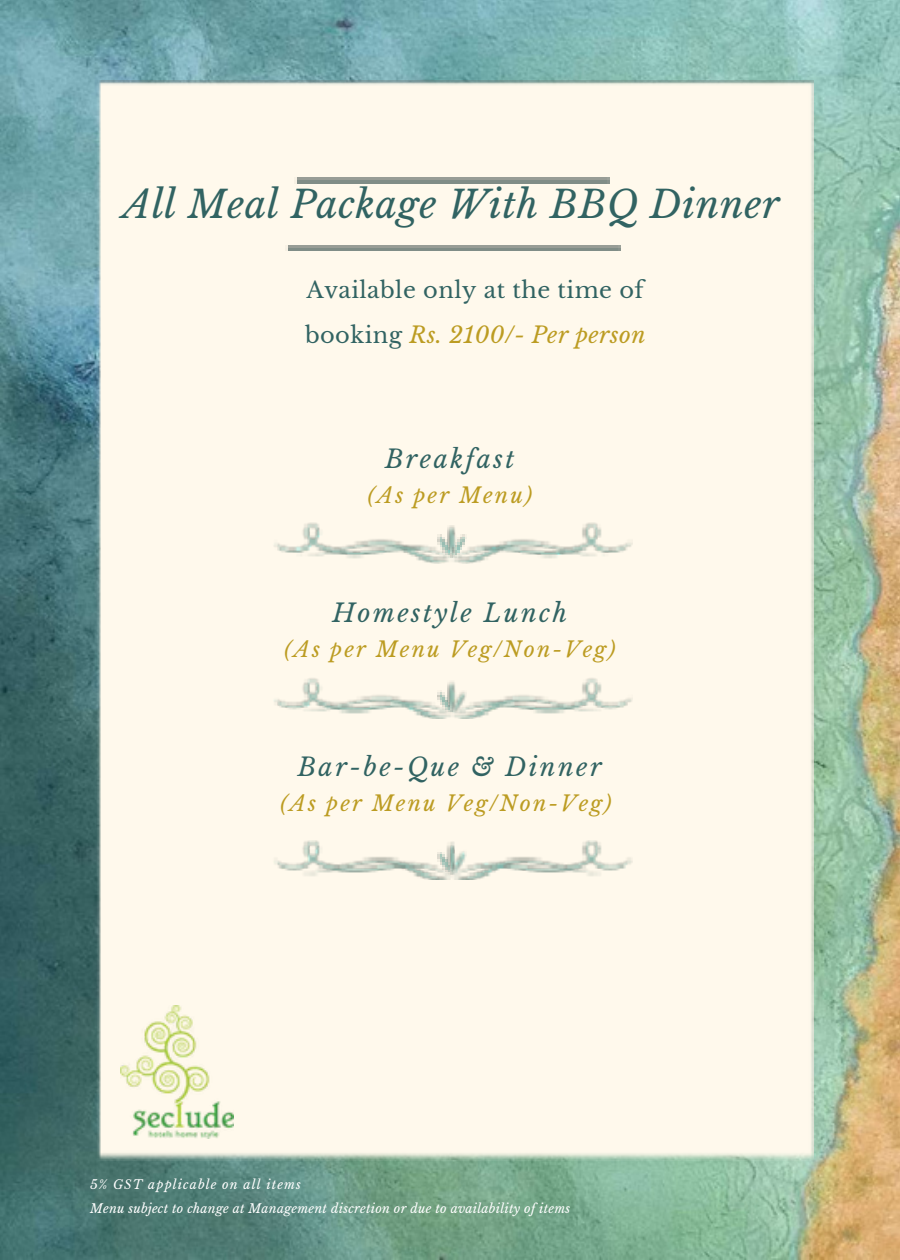
<style>
.page{position:relative;width:900px;height:1260px;background:#fff}
.page>*{position:absolute;margin:0;border:0;box-sizing:border-box;transform-origin:0 0}
.t1{font:italic 37.5px "Libre Baskerville";letter-spacing:.02em;color:#316362}
.t2{font:italic 25px "Libre Baskerville";letter-spacing:.1em;color:#316362}
.t3{font:22.5px/45px "Libre Baskerville";letter-spacing:.02em;color:#316362}
.t4{font:italic 21.25px "Libre Baskerville";letter-spacing:.1em;color:#bc9c22}
.t5{font:italic 12.5px "Libre Baskerville";letter-spacing:.02em;color:#fff}
.t6{font:italic 12.5px "Libre Baskerville";letter-spacing:.09em;color:#fff}
.s1{font-style:italic;color:#bc9c22}
</style>
<div class="page">
<img style="left:0;top:0;width:900px;height:1260px">
<div style="left:95px;top:80px;width:718px;height:1080px;background:#fff9ec"></div>
<img style="left:272px;top:523px;width:360px;height:41px">
<img style="left:448px;top:525px;width:9px;height:10px">
<img style="left:437px;top:535px;width:13px;height:22px">
<img style="left:450px;top:535px;width:17px;height:22px">
<img style="left:272px;top:677px;width:360px;height:42px">
<img style="left:448px;top:680px;width:9px;height:10px">
<img style="left:437px;top:690px;width:13px;height:24px">
<img style="left:450px;top:690px;width:17px;height:24px">
<img style="left:272px;top:840px;width:360px;height:39px">
<img style="left:437px;top:850px;width:13px;height:24px">
<img style="left:450px;top:850px;width:17px;height:24px">
<img style="left:295px;top:178px;width:315px;height:5px">
<img style="left:285px;top:245px;width:336px;height:6px">
<img style="left:121px;top:1005px;width:112px;height:133px">
<p class="t1" style="left:123px;top:181px;width:658px">All Meal Package With BBQ Dinner</p>
<p class="t3" style="left:305px;top:267px;width:342px">Available only at the time of booking <span class="s1">Rs. 2100/- Per person</span></p>
<p class="t2" style="left:385px;top:443px;width:131px">Breakfast</p>
<p class="t4" style="left:368px;top:483px;width:166px">(As per Menu)</p>
<p class="t2" style="left:332px;top:597px;width:236px">Homestyle Lunch</p>
<p class="t4" style="left:284px;top:637px;width:332px">(As per Menu Veg/Non-Veg)</p>
<p class="t2" style="left:298px;top:751px;width:305px">Bar-be-Que &amp; Dinner</p>
<p class="t4" style="left:281px;top:791px;width:332px">(As per Menu Veg/Non-Veg)</p>
<p class="t6" style="left:90px;top:1177px;width:212px">5% GST applicable on all items</p>
<p class="t5" style="left:90px;top:1201px;width:482px">Menu subject to change at Management discretion or due to availability of items</p>
</div>
